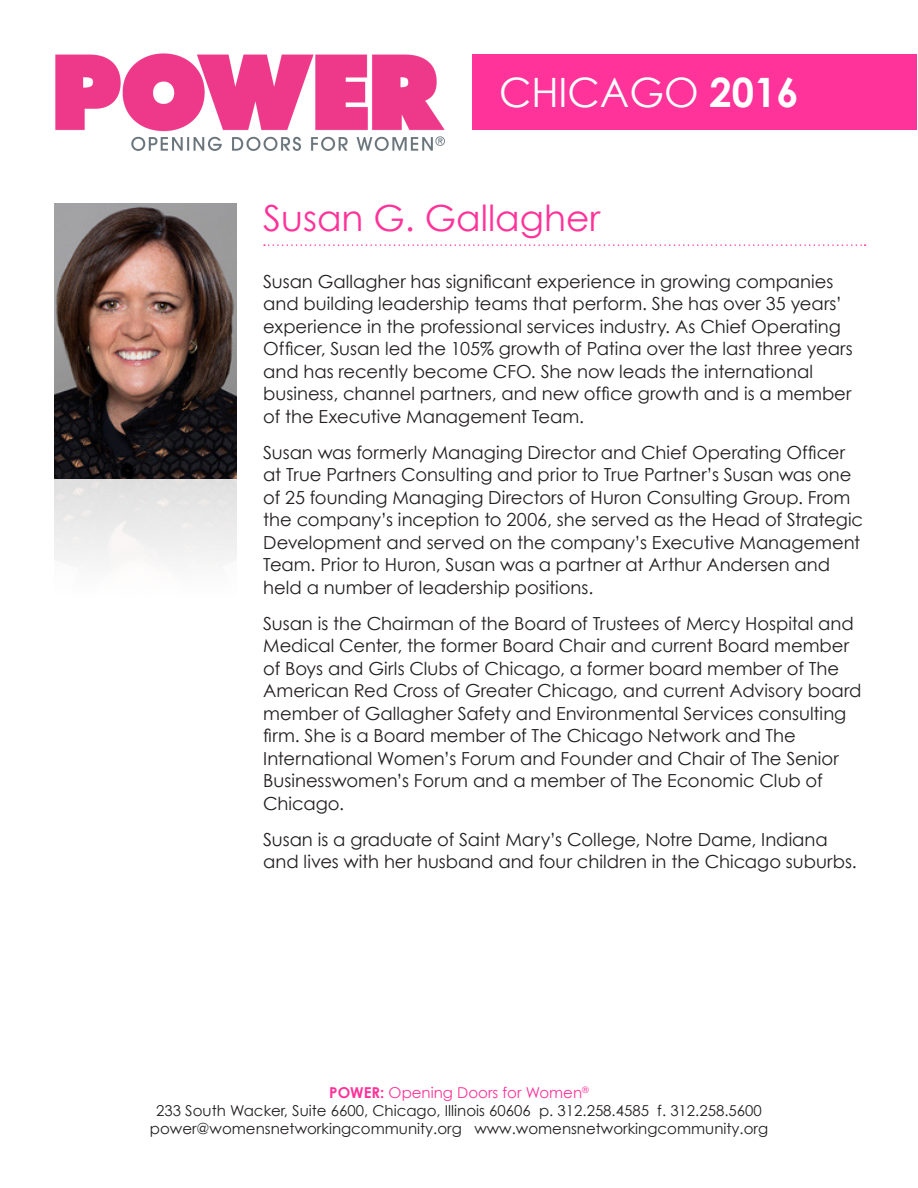
<style>
.page{position:relative;width:918px;height:1188px;background:#fff}
.page>*{position:absolute;margin:0;border:0;box-sizing:border-box;transform-origin:0 0}
.t1{font:40.5px "Century Gothic";color:#fff}
.t2{font:36px "Century Gothic";color:#f39}
.t3{font:18px/22.5px "Century Gothic";color:#231f20}
.t4{font:15px "Century Gothic";color:#231f20}
.t5{font:15px "Century Gothic";color:#f39}
.s1{font-weight:700}
</style>
<div class="page">
<svg style="left:264px;top:244px;width:602px;height:2px"></svg>
<img style="left:55px;top:54px;width:390px;height:97px">
<div style="left:472px;top:54px;width:445px;height:76px;background:#f39"></div>
<img style="left:54px;top:204px;width:183px;height:358px">
<p class="t1" style="left:499px;top:68px;width:301px">CHICAGO <span class="s1">2016</span></p>
<p class="t2" style="left:263px;top:196px;width:339px">Susan G. Gallagher</p>
<p class="t3" style="left:263px;top:270px;width:591px">Susan Gallagher has significant experience in growing companies and building leadership teams that perform. She has over 35 years’ experience in the professional services industry. As Chief Operating Officer, Susan led the 105% growth of Patina over the last three years and has recently become CFO. She now leads the international business, channel partners, and new office growth and is a member of the Executive Management Team.</p>
<p class="t3" style="left:263px;top:441px;width:602px">Susan was formerly Managing Director and Chief Operating Officer at True Partners Consulting and prior to True Partner’s Susan was one of 25 founding Managing Directors of Huron Consulting Group. From the company’s inception to 2006, she served as the Head of Strategic Development and served on the company’s Executive Management Team. Prior to Huron, Susan was a partner at Arthur Andersen and held a number of leadership positions.</p>
<p class="t3" style="left:263px;top:612px;width:600px">Susan is the Chairman of the Board of Trustees of Mercy Hospital and Medical Center, the former Board Chair and current Board member of Boys and Girls Clubs of Chicago, a former board member of The American Red Cross of Greater Chicago, and current Advisory board member of Gallagher Safety and Environmental Services consulting firm. She is a Board member of The Chicago Network and The International Women’s Forum and Founder and Chair of The Senior Businesswomen’s Forum and a member of The Economic Club of Chicago.</p>
<p class="t3" style="left:263px;top:828px;width:595px">Susan is a graduate of Saint Mary’s College, Notre Dame, Indiana and lives with her husband and four children in the Chicago suburbs.</p>
<p class="t5" style="left:329px;top:1083px;width:261px"><span class="s1">POWER:</span> Opening Doors for Women<sup>®</sup></p>
<p class="t4" style="left:156px;top:1101px;width:607px">233 South Wacker, Suite 6600, Chicago, Illinois 60606 p. 312.258.4585 f. 312.258.5600</p>
<p class="t4" style="left:150px;top:1119px;width:620px">power@womensnetworkingcommunity.org www.womensnetworkingcommunity.org</p>
</div>
